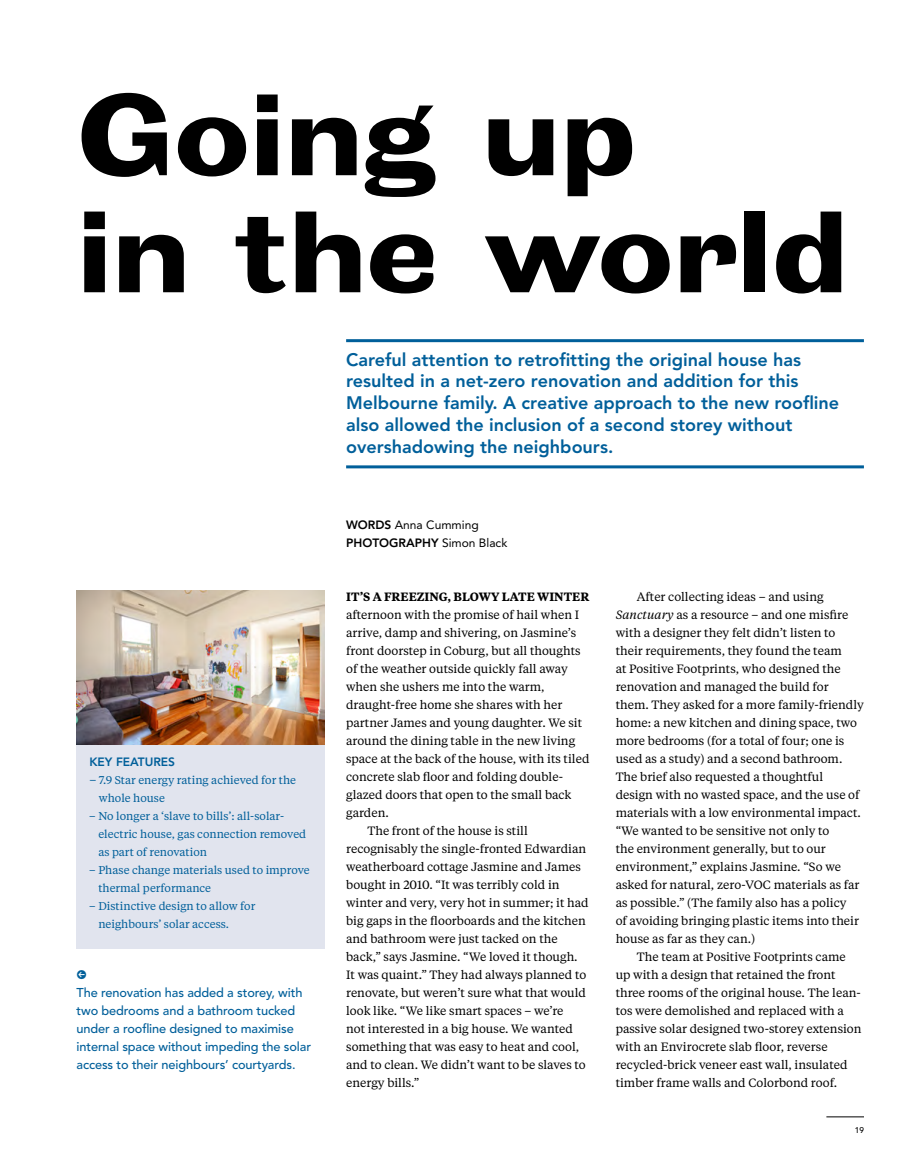
<style>
.page{position:relative;width:915px;height:1170px;background:#fff}
.page>*{position:absolute;margin:0;border:0;box-sizing:border-box;transform-origin:0 0}
.t1{font:105px/117px "Bureau Grotesque Seven Nine";letter-spacing:-.01em;color:#000}
.t2{font:800 18px/21.8px "Avenir LT Std";color:#005f9a}
.t3{font:500 12.75px/18px "Avenir LT Std";letter-spacing:-.01em;color:#005f9a}
.t4{font:12px "Tiempos Text";color:#000}
.t5{font:12px/18px "Avenir LT Std";color:#000}
.t6{font:600 12px "Tiempos Text";color:#000}
.t7{font:800 12px "Avenir LT Std";color:#005f9a}
.t8{font:11.25px/18px "Tiempos Text";color:#005f9a}
.t9{font:500 8.25px "Avenir LT Std";color:#000}
.s1{font-size:12px}
.s2{font-weight:800}
.s3{font-style:italic}
</style>
<div class="page">
<hr style="left:826px;top:1116px;width:37px;height:1px;background:#000">
<hr style="left:346px;top:339px;width:517px;height:3px;background:#005f9a">
<hr style="left:346px;top:465px;width:517px;height:3px;background:#005f9a">
<div style="left:76px;top:744px;width:249px;height:205px;background:#e1e4ee"></div>
<img style="left:76px;top:590px;width:249px;height:154px">
<h1 class="t1" style="left:77px;top:77px;width:773px">Going up<br>in the world</h1>
<p class="t2" style="left:346px;top:348px;width:494px">Careful attention to retrofitting the original house has resulted in a net-zero renovation and addition for this Melbourne family. A creative approach to the new roofline also allowed the inclusion of a second storey without overshadowing the neighbours.</p>
<p class="t7" style="left:89px;top:755px;width:87px">KEY FEATURES</p>
<p class="t8" style="left:99px;top:770px;width:199px;text-indent:-9px"><span class="s1">–</span> 7.9 Star energy rating achieved for the whole house</p>
<p class="t8" style="left:98px;top:806px;width:209px;text-indent:-9px">– No longer a ‘slave to bills’: all-solar&shy;electric house, gas connection removed as part of renovation</p>
<p class="t8" style="left:98px;top:860px;width:213px;text-indent:-9px">– Phase change materials used to improve thermal performance</p>
<p class="t8" style="left:98px;top:896px;width:158px;text-indent:-9px">– Distinctive design to allow for neighbours’ solar access.</p>
<p class="t3" style="left:76px;top:983px;width:236px">The renovation has added a storey, with two bedrooms and a bathroom tucked under a roofline designed to maximise internal space without impeding the solar access to their neighbours’ courtyards.</p>
<p class="t5" style="left:346px;top:515px;width:163px"><span class="s2">WORDS</span> Anna Cumming<br><span class="s2">PHOTOGRAPHY</span> Simon Black</p>
<p class="t6" style="left:346px;top:588px;width:245px">IT’S A FREEZING, BLOWY LATE WINTER</p>
<p class="t4" style="left:346px;top:606px;width:234px">afternoon with the promise of hail when I</p>
<p class="t4" style="left:346px;top:624px;width:231px">arrive, damp and shivering, on Jasmine’s</p>
<p class="t4" style="left:346px;top:642px;width:236px">front doorstep in Coburg, but all thoughts</p>
<p class="t4" style="left:346px;top:660px;width:223px">of the weather outside quickly fall away</p>
<p class="t4" style="left:346px;top:678px;width:200px">when she ushers me into the warm,</p>
<p class="t4" style="left:346px;top:696px;width:218px">draught-free home she shares with her</p>
<p class="t4" style="left:346px;top:714px;width:237px">partner James and young daughter. We sit</p>
<p class="t4" style="left:346px;top:732px;width:230px">around the dining table in the new living</p>
<p class="t4" style="left:346px;top:750px;width:245px">space at the back of the house, with its tiled</p>
<p class="t4" style="left:346px;top:768px;width:218px">concrete slab floor and folding double-</p>
<p class="t4" style="left:346px;top:786px;width:227px">glazed doors that open to the small back</p>
<p class="t4" style="left:346px;top:804px;width:44px">garden.</p>
<p class="t4" style="left:367px;top:822px;width:162px">The front of the house is still</p>
<p class="t4" style="left:346px;top:840px;width:241px">recognisably the single-fronted Edwardian</p>
<p class="t4" style="left:346px;top:858px;width:236px">weatherboard cottage Jasmine and James</p>
<p class="t4" style="left:346px;top:876px;width:215px">bought in 2010. “It was terribly cold in</p>
<p class="t4" style="left:346px;top:894px;width:244px">winter and very, very hot in summer; it had</p>
<p class="t4" style="left:346px;top:912px;width:241px">big gaps in the floorboards and the kitchen</p>
<p class="t4" style="left:346px;top:930px;width:213px">and bathroom were just tacked on the</p>
<p class="t4" style="left:346px;top:948px;width:233px">back,” says Jasmine. “We loved it though.</p>
<p class="t4" style="left:346px;top:966px;width:242px">It was quaint.” They had always planned to</p>
<p class="t4" style="left:346px;top:984px;width:241px">renovate, but weren’t sure what that would</p>
<p class="t4" style="left:346px;top:1002px;width:219px">look like. “We like smart spaces – we’re</p>
<p class="t4" style="left:346px;top:1020px;width:228px">not interested in a big house. We wanted</p>
<p class="t4" style="left:346px;top:1038px;width:234px">something that was easy to heat and cool,</p>
<p class="t4" style="left:346px;top:1056px;width:241px">and to clean. We didn’t want to be slaves to</p>
<p class="t4" style="left:346px;top:1074px;width:75px">energy bills.”</p>
<p class="t4" style="left:636px;top:588px;width:188px">After collecting ideas – and using</p>
<p class="t4" style="left:615px;top:606px;width:234px"><span class="s3">Sanctuary</span> as a resource – and one misfire</p>
<p class="t4" style="left:615px;top:624px;width:221px">with a designer they felt didn’t listen to</p>
<p class="t4" style="left:615px;top:642px;width:227px">their requirements, they found the team</p>
<p class="t4" style="left:615px;top:660px;width:226px">at Positive Footprints, who designed the</p>
<p class="t4" style="left:615px;top:678px;width:214px">renovation and managed the build for</p>
<p class="t4" style="left:615px;top:696px;width:249px">them. They asked for a more family-friendly</p>
<p class="t4" style="left:615px;top:714px;width:243px">home: a new kitchen and dining space, two</p>
<p class="t4" style="left:615px;top:732px;width:230px">more bedrooms (for a total of four; one is</p>
<p class="t4" style="left:615px;top:750px;width:228px">used as a study) and a second bathroom.</p>
<p class="t4" style="left:615px;top:768px;width:209px">The brief also requested a thoughtful</p>
<p class="t4" style="left:615px;top:786px;width:245px">design with no wasted space, and the use of</p>
<p class="t4" style="left:615px;top:804px;width:247px">materials with a low environmental impact.</p>
<p class="t4" style="left:615px;top:822px;width:215px">“We wanted to be sensitive not only to</p>
<p class="t4" style="left:615px;top:840px;width:212px">the environment generally, but to our</p>
<p class="t4" style="left:615px;top:858px;width:227px">environment,” explains Jasmine. “So we</p>
<p class="t4" style="left:615px;top:876px;width:245px">asked for natural, zero-VOC materials as far</p>
<p class="t4" style="left:615px;top:894px;width:232px">as possible.” (The family also has a policy</p>
<p class="t4" style="left:615px;top:912px;width:245px">of avoiding bringing plastic items into their</p>
<p class="t4" style="left:615px;top:930px;width:141px">house as far as they can.)</p>
<p class="t4" style="left:636px;top:948px;width:210px">The team at Positive Footprints came</p>
<p class="t4" style="left:615px;top:966px;width:221px">up with a design that retained the front</p>
<p class="t4" style="left:615px;top:984px;width:246px">three rooms of the original house. The lean-</p>
<p class="t4" style="left:615px;top:1002px;width:230px">tos were demolished and replaced with a</p>
<p class="t4" style="left:615px;top:1020px;width:247px">passive solar designed two-storey extension</p>
<p class="t4" style="left:615px;top:1038px;width:213px">with an Envirocrete slab floor, reverse</p>
<p class="t4" style="left:615px;top:1056px;width:233px">recycled-brick veneer east wall, insulated</p>
<p class="t4" style="left:615px;top:1074px;width:223px">timber frame walls and Colorbond roof.</p>
<p class="t9" style="left:854px;top:1125px;width:11px">19</p>
</div>
